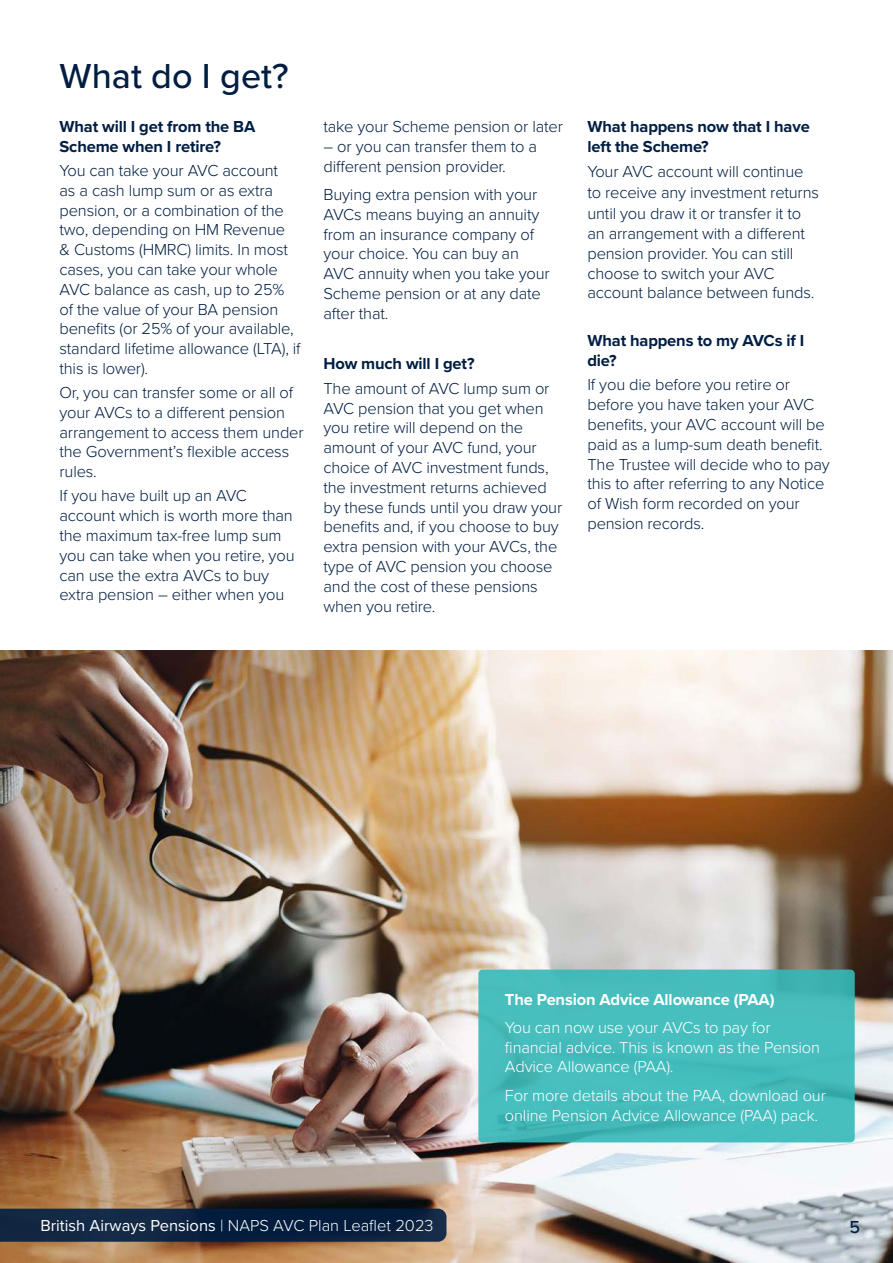
<style>
.page{position:relative;width:893px;height:1263px;background:#fff}
.page>*{position:absolute;margin:0;border:0;box-sizing:border-box;transform-origin:0 0}
.t1{font:500 36px "Proxima Nova";color:#001e42}
.t2{font:500 18px "Proxima Nova";color:#001e42}
.t3{font:300 16.5px/19.8px "Proxima Nova";letter-spacing:-.01em;color:#001e42}
.t4{font:300 16.5px/19.8px "Proxima Nova";letter-spacing:-.01em;color:#fff}
.t5{font:700 16.5px/19.8px "Proxima Nova";letter-spacing:-.01em;color:#001e42}
.t6{font:700 16.5px "Proxima Nova";letter-spacing:-.01em;color:#fff}
.s1{font-weight:400}
</style>
<div class="page">
<img style="left:0;top:651px;width:893px;height:612px">
<svg style="left:0;top:1208px;width:446px;height:34px;background:#0e2440"></svg>
<svg style="left:478px;top:969px;width:377px;height:173px;background:#46bbbb"></svg>
<p class="t1" style="left:60px;top:49px;width:231px">What do I get?</p>
<p class="t5" style="left:60px;top:116px;width:197px">What will I get from the BA<br>Scheme when I retire?</p>
<p class="t3" style="left:60px;top:160px;width:243px">You can take your AVC account<br>as a cash lump sum or as extra pension, or a combination of the two, depending on HM Revenue<br>&amp; Customs (HMRC) limits. In most cases, you can take your whole<br>AVC balance as cash, up to 25% of the value of your BA pension benefits (or 25% of your available, standard lifetime allowance (LTA), if this is lower).</p>
<p class="t3" style="left:60px;top:382px;width:246px">Or, you can transfer some or all of your AVCs to a different pension arrangement to access them under the Government’s flexible access rules.</p>
<p class="t3" style="left:60px;top:485px;width:237px">If you have built up an AVC account which is worth more than the maximum tax-free lump sum you can take when you retire, you can use the extra AVCs to buy extra pension – either when you</p>
<p class="t3" style="left:323px;top:116px;width:241px">take your Scheme pension or later</p>
<p class="t3" style="left:323px;top:136px;width:215px">– or you can transfer them to a different pension provider.</p>
<p class="t3" style="left:323px;top:184px;width:228px">Buying extra pension with your<br>AVCs means buying an annuity from an insurance company of your choice. You can buy an<br>AVC annuity when you take your<br>Scheme pension or at any date after that.</p>
<p class="t5" style="left:323px;top:353px;width:153px">How much will I get?</p>
<p class="t3" style="left:323px;top:378px;width:240px">The amount of AVC lump sum or<br>AVC pension that you get when you retire will depend on the amount of your AVC fund, your choice of AVC investment funds, the investment returns achieved by these funds until you draw your benefits and, if you choose to buy extra pension with your AVCs, the type of AVC pension you choose and the cost of these pensions when you retire.</p>
<p class="t5" style="left:587px;top:116px;width:224px">What happens now that I have left the Scheme?</p>
<p class="t3" style="left:587px;top:161px;width:233px;line-height:20.2px">Your AVC account will continue to receive any investment returns until you draw it or transfer it to an arrangement with a different pension provider. You can still choose to switch your AVC account balance between funds.</p>
<p class="t5" style="left:587px;top:331px;width:218px">What happens to my AVCs if I die?</p>
<p class="t3" style="left:587px;top:374px;width:244px">If you die before you retire or before you have taken your AVC benefits, your AVC account will be paid as a lump-sum death benefit.<br>The Trustee will decide who to pay this to after referring to any Notice of Wish form recorded on your pension records.</p>
<p class="t6" style="left:505px;top:987px;width:271px">The Pension Advice Allowance (PAA)</p>
<p class="t4" style="left:505px;top:1016px;width:317px">You can now use your AVCs to pay for financial advice. This is known as the Pension<br>Advice Allowance (PAA).</p>
<p class="t4" style="left:505px;top:1084px;width:322px">For more details about the PAA, download our online Pension Advice Allowance (PAA) pack.</p>
<p class="t4" style="left:40px;top:1215px;width:395px"><span class="s1">British Airways Pensions</span> | NAPS AVC Plan Leaflet 2023</p>
<p class="t2" style="left:849px;top:1213px;width:12px">5</p>
</div>
